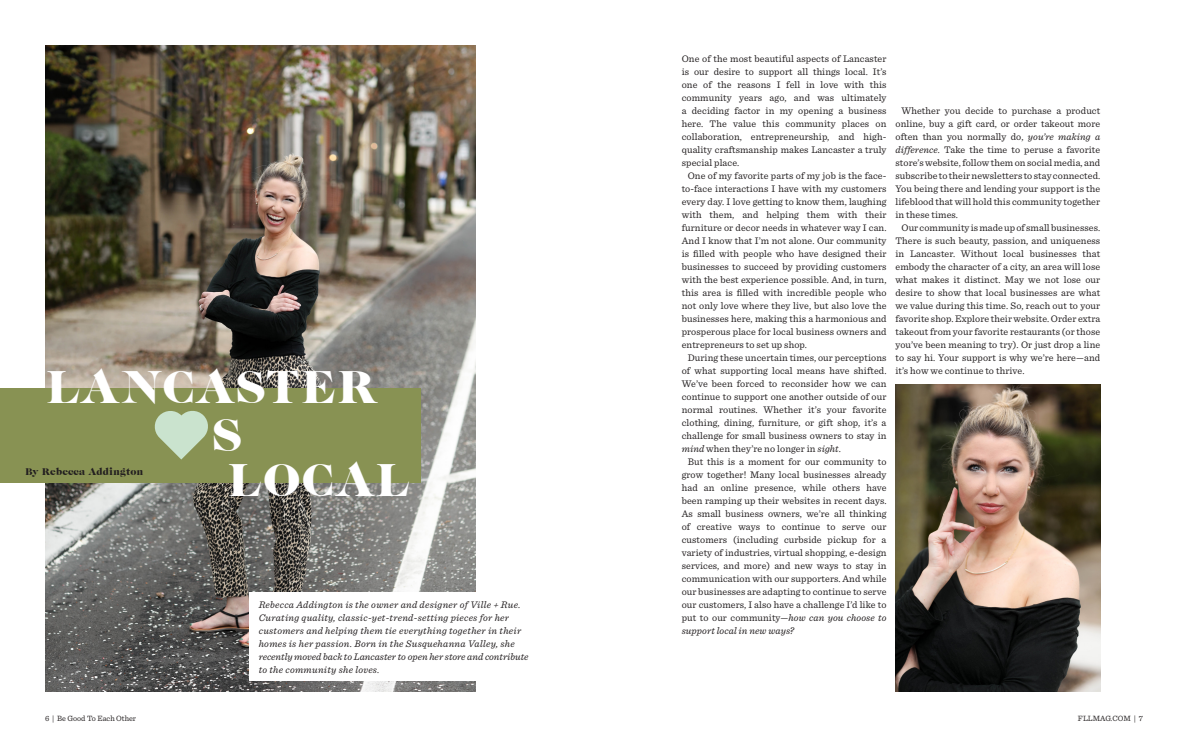
<style>
.page{position:relative;width:1188px;height:756px;background:#fff}
.page>*{position:absolute;margin:0;border:0;box-sizing:border-box;transform-origin:0 0}
.t1{font:47.5px "Caslon Graphique EF";letter-spacing:.04em;color:#fff}
.t2{font:10px "Sentinel";letter-spacing:.01em;color:#231f20}
.t3{font:italic 10px/13px "Sentinel";letter-spacing:.03em;color:#231f20}
.t4{font:italic 10px "Sentinel";letter-spacing:.01em;color:#231f20}
.t5{font:10px "Caslon Graphique EF";letter-spacing:.01em;color:#231f20}
.t6{font:8px "Sentinel";color:#231f20}
.s1{font-style:italic}
</style>
<div class="page">
<img style="left:45px;top:45px;width:431px;height:646px">
<div style="left:250px;top:593px;width:279px;height:88px;background:#fff"></div>
<img style="left:896px;top:385px;width:204px;height:307px">
<div style="left:0;top:388px;width:421px;height:94px;background:#889253"></div>
<svg style="left:154px;top:411px;width:54px;height:49px"></svg>
<h1 class="t1" style="left:46px;top:360px;width:333px">LANCASTER</h1>
<h1 class="t1" style="left:213px;top:409px;width:31px">S</h1>
<h1 class="t1" style="left:228px;top:454px;width:183px">LOCAL</h1>
<p class="t5" style="left:25px;top:466px;width:120px">By Rebecca Addington</p>
<p class="t3" style="left:259px;top:598px;width:271px">Rebecca Addington is the owner and designer of Ville + Rue.<br>Curating quality, classic-yet-trend-setting pieces for her customers and helping them tie everything together in their homes is her passion. Born in the Susquehanna Valley, she recently moved back to Lancaster to open her store and contribute to the community she loves.</p>
<p class="t2" style="left:682px;top:52px;width:206px">One of the most beautiful aspects of Lancaster</p>
<p class="t2" style="left:682px;top:65px;width:206px">is our desire to support all things local. It’s</p>
<p class="t2" style="left:682px;top:78px;width:206px">one of the reasons I fell in love with this</p>
<p class="t2" style="left:682px;top:91px;width:206px">community years ago, and was ultimately</p>
<p class="t2" style="left:682px;top:104px;width:206px">a deciding factor in my opening a business</p>
<p class="t2" style="left:682px;top:117px;width:206px">here. The value this community places on</p>
<p class="t2" style="left:682px;top:130px;width:206px">collaboration, entrepreneurship, and high-</p>
<p class="t2" style="left:682px;top:143px;width:206px">quality craftsmanship makes Lancaster a truly</p>
<p class="t2" style="left:682px;top:156px;width:59px">special place.</p>
<p class="t2" style="left:688px;top:169px;width:200px">One of my favorite parts of my job is the face-</p>
<p class="t2" style="left:682px;top:182px;width:206px">to-face interactions I have with my customers</p>
<p class="t2" style="left:682px;top:195px;width:206px">every day. I love getting to know them, laughing</p>
<p class="t2" style="left:682px;top:208px;width:206px">with them, and helping them with their</p>
<p class="t2" style="left:682px;top:221px;width:206px">furniture or decor needs in whatever way I can.</p>
<p class="t2" style="left:682px;top:234px;width:206px">And I know that I’m not alone. Our community</p>
<p class="t2" style="left:682px;top:247px;width:206px">is filled with people who have designed their</p>
<p class="t2" style="left:682px;top:260px;width:206px">businesses to succeed by providing customers</p>
<p class="t2" style="left:682px;top:273px;width:206px">with the best experience possible. And, in turn,</p>
<p class="t2" style="left:682px;top:286px;width:206px">this area is filled with incredible people who</p>
<p class="t2" style="left:682px;top:299px;width:206px">not only love where they live, but also love the</p>
<p class="t2" style="left:682px;top:312px;width:206px">businesses here, making this a harmonious and</p>
<p class="t2" style="left:682px;top:325px;width:206px">prosperous place for local business owners and</p>
<p class="t2" style="left:682px;top:338px;width:127px">entrepreneurs to set up shop.</p>
<p class="t2" style="left:688px;top:351px;width:200px">During these uncertain times, our perceptions</p>
<p class="t2" style="left:682px;top:364px;width:206px">of what supporting local means have shifted.</p>
<p class="t2" style="left:682px;top:377px;width:206px">We’ve been forced to reconsider how we can</p>
<p class="t2" style="left:682px;top:390px;width:206px">continue to support one another outside of our</p>
<p class="t2" style="left:682px;top:403px;width:206px">normal routines. Whether it’s your favorite</p>
<p class="t2" style="left:682px;top:416px;width:206px">clothing, dining, furniture, or gift shop, it’s a</p>
<p class="t2" style="left:682px;top:429px;width:206px">challenge for small business owners to stay in</p>
<p class="t2" style="left:682px;top:442px;width:161px"><span class="s1">mind</span> when they’re no longer in <span class="s1">sight</span>.</p>
<p class="t2" style="left:688px;top:455px;width:200px">But this is a moment for our community to</p>
<p class="t2" style="left:682px;top:468px;width:206px">grow together! Many local businesses already</p>
<p class="t2" style="left:682px;top:481px;width:206px">had an online presence, while others have</p>
<p class="t2" style="left:682px;top:494px;width:206px">been ramping up their websites in recent days.</p>
<p class="t2" style="left:682px;top:507px;width:206px">As small business owners, we’re all thinking</p>
<p class="t2" style="left:682px;top:520px;width:206px">of creative ways to continue to serve our</p>
<p class="t2" style="left:682px;top:533px;width:206px">customers (including curbside pickup for a</p>
<p class="t2" style="left:682px;top:546px;width:206px">variety of industries, virtual shopping, e-design</p>
<p class="t2" style="left:682px;top:559px;width:206px">services, and more) and new ways to stay in</p>
<p class="t2" style="left:682px;top:572px;width:206px">communication with our supporters. And while</p>
<p class="t2" style="left:682px;top:585px;width:206px">our businesses are adapting to continue to serve</p>
<p class="t2" style="left:682px;top:598px;width:206px">our customers, I also have a challenge I’d like to</p>
<p class="t2" style="left:682px;top:611px;width:206px">put to our community—<span class="s1">how can you choose to</span></p>
<p class="t4" style="left:682px;top:624px;width:114px">support local in new ways?</p>
<p class="t2" style="left:902px;top:104px;width:200px">Whether you decide to purchase a product</p>
<p class="t2" style="left:896px;top:117px;width:206px">online, buy a gift card, or order takeout more</p>
<p class="t2" style="left:896px;top:130px;width:206px">often than you normally do, <span class="s1">you’re making a</span></p>
<p class="t2" style="left:896px;top:143px;width:206px"><span class="s1">difference.</span> Take the time to peruse a favorite</p>
<p class="t2" style="left:896px;top:156px;width:206px">store’s website, follow them on social media, and</p>
<p class="t2" style="left:896px;top:169px;width:206px">subscribe to their newsletters to stay connected.</p>
<p class="t2" style="left:896px;top:182px;width:206px">You being there and lending your support is the</p>
<p class="t2" style="left:896px;top:195px;width:206px">lifeblood that will hold this community together</p>
<p class="t2" style="left:896px;top:208px;width:64px">in these times.</p>
<p class="t2" style="left:902px;top:221px;width:200px">Our community is made up of small businesses.</p>
<p class="t2" style="left:896px;top:234px;width:206px">There is such beauty, passion, and uniqueness</p>
<p class="t2" style="left:896px;top:247px;width:206px">in Lancaster. Without local businesses that</p>
<p class="t2" style="left:896px;top:260px;width:206px">embody the character of a city, an area will lose</p>
<p class="t2" style="left:896px;top:273px;width:206px">what makes it distinct. May we not lose our</p>
<p class="t2" style="left:896px;top:286px;width:206px">desire to show that local businesses are what</p>
<p class="t2" style="left:896px;top:299px;width:206px">we value during this time. So, reach out to your</p>
<p class="t2" style="left:896px;top:312px;width:206px">favorite shop. Explore their website. Order extra</p>
<p class="t2" style="left:896px;top:325px;width:206px">takeout from your favorite restaurants (or those</p>
<p class="t2" style="left:896px;top:338px;width:206px">you’ve been meaning to try). Or just drop a line</p>
<p class="t2" style="left:896px;top:351px;width:206px">to say hi. Your support is why we’re here—and</p>
<p class="t2" style="left:896px;top:364px;width:131px">it’s how we continue to thrive.</p>
<p class="t6" style="left:45px;top:713px;width:93px">6 | Be Good To Each Other</p>
<p class="t6" style="left:1078px;top:713px;width:67px">FLLMAG.COM | 7</p>
</div>
